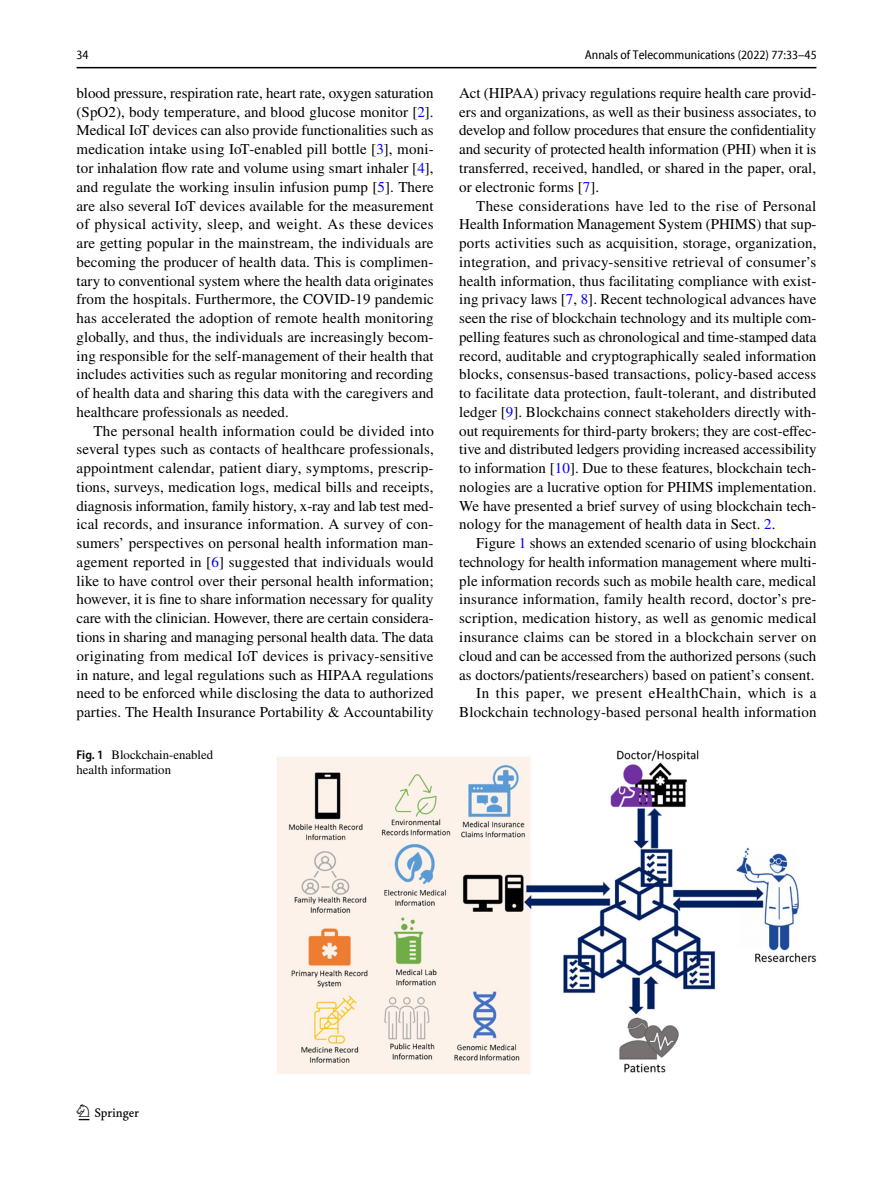
<style>
.page{position:relative;width:893px;height:1187px;background:#fff}
.page>*{position:absolute;margin:0;border:0;box-sizing:border-box;transform-origin:0 0}
.t1{font:22.5px "Springnew Regular 2";color:#000}
.t2{font:15px/18.8px "STIX";letter-spacing:.005em;color:#000;text-align:justify}
.t3{font:semi-condensed 12.75px "Myriad Pro Unic";color:#000}
.t4{font:12.75px/15px "STIX";color:#000}
.s1{color:#00f}
.s2{font-family:"Myriad Pro";font-weight:600;font-stretch:semi-condensed}
</style>
<div class="page">
<hr style="left:77px;top:67px;width:739px;height:1px;background:#000">
<img style="left:276px;top:749px;width:540px;height:324px">
<p class="t3" style="left:77px;top:50px;width:14px">34</p>
<p class="t3" style="left:585px;top:50px;width:233px">Annals of Telecommunications (2022) 77:33–45</p>
<p class="t2" style="left:77px;top:84px;width:359px">blood pressure, respiration rate, heart rate, oxygen saturation (SpO2), body temperature, and blood glucose monitor [<span class="s1">2</span>].<br>Medical IoT devices can also provide functionalities such as medication intake using IoT-enabled pill bottle [<span class="s1">3</span>], moni&shy;tor inhalation flow rate and volume using smart inhaler [<span class="s1">4</span>], and regulate the working insulin infusion pump [<span class="s1">5</span>]. There are also several IoT devices available for the measurement of physical activity, sleep, and weight. As these devices are getting popular in the mainstream, the individuals are becoming the producer of health data. This is complimen&shy;tary to conventional system where the health data originates from the hospitals. Furthermore, the COVID-19 pandemic has accelerated the adoption of remote health monitoring globally, and thus, the individuals are increasingly becom&shy;ing responsible for the self-management of their health that includes activities such as regular monitoring and recording of health data and sharing this data with the caregivers and healthcare professionals as needed.</p>
<p class="t2" style="left:77px;top:422px;width:359px;text-indent:17px">The personal health information could be divided into several types such as contacts of healthcare professionals, appointment calendar, patient diary, symptoms, prescrip&shy;tions, surveys, medication logs, medical bills and receipts, diagnosis information, family history, x-ray and lab test med&shy;ical records, and insurance information. A survey of con&shy;sumers’ perspectives on personal health information man&shy;agement reported in [<span class="s1">6</span>] suggested that individuals would like to have control over their personal health information; however, it is fine to share information necessary for quality care with the clinician. However, there are certain considera&shy;tions in sharing and managing personal health data. The data originating from medical IoT devices is privacy-sensitive in nature, and legal regulations such as HIPAA regulations need to be enforced while disclosing the data to authorized parties. The Health Insurance Portability &amp; Accountability</p>
<p class="t4" style="left:77px;top:748px;width:138px"><span class="s2">Fig. 1</span> Blockchain-enabled health information</p>
<p class="t2" style="left:459px;top:84px;width:359px">Act (HIPAA) privacy regulations require health care provid&shy;ers and organizations, as well as their business associates, to develop and follow procedures that ensure the confidentiality and security of protected health information (PHI) when it is transferred, received, handled, or shared in the paper, oral, or electronic forms [<span class="s1">7</span>].</p>
<p class="t2" style="left:459px;top:197px;width:359px;text-indent:17px">These considerations have led to the rise of Personal Health Information Management System (PHIMS) that sup&shy;ports activities such as acquisition, storage, organization, integration, and privacy-sensitive retrieval of consumer’s health information, thus facilitating compliance with exist&shy;ing privacy laws [<span class="s1">7</span>, <span class="s1">8</span>]. Recent technological advances have seen the rise of blockchain technology and its multiple com&shy;pelling features such as chronological and time-stamped data record, auditable and cryptographically sealed information blocks, consensus-based transactions, policy-based access to facilitate data protection, fault-tolerant, and distributed ledger [<span class="s1">9</span>]. Blockchains connect stakeholders directly with&shy;out requirements for third-party brokers; they are cost-effec&shy;tive and distributed ledgers providing increased accessibility to information [<span class="s1">10</span>]. Due to these features, blockchain tech&shy;nologies are a lucrative option for PHIMS implementation.<br>We have presented a brief survey of using blockchain tech&shy;nology for the management of health data in Sect. <span class="s1">2</span>.</p>
<p class="t2" style="left:459px;top:534px;width:359px;text-align:right">Figure <span class="s1">1</span> shows an extended scenario of using blockchain technology for health information management where multi&shy;ple information records such as mobile health care, medical insurance information, family health record, doctor’s pre&shy;scription, medication history, as well as genomic medical insurance claims can be stored in a blockchain server on cloud and can be accessed from the authorized persons (such as doctors/patients/researchers) based on patient’s consent.<br>In this paper, we present eHealthChain, which is a Blockchain technology-based personal health information</p>
<h1 class="t1" style="left:79px;top:1104px;width:62px">1 3</h1>
</div>
